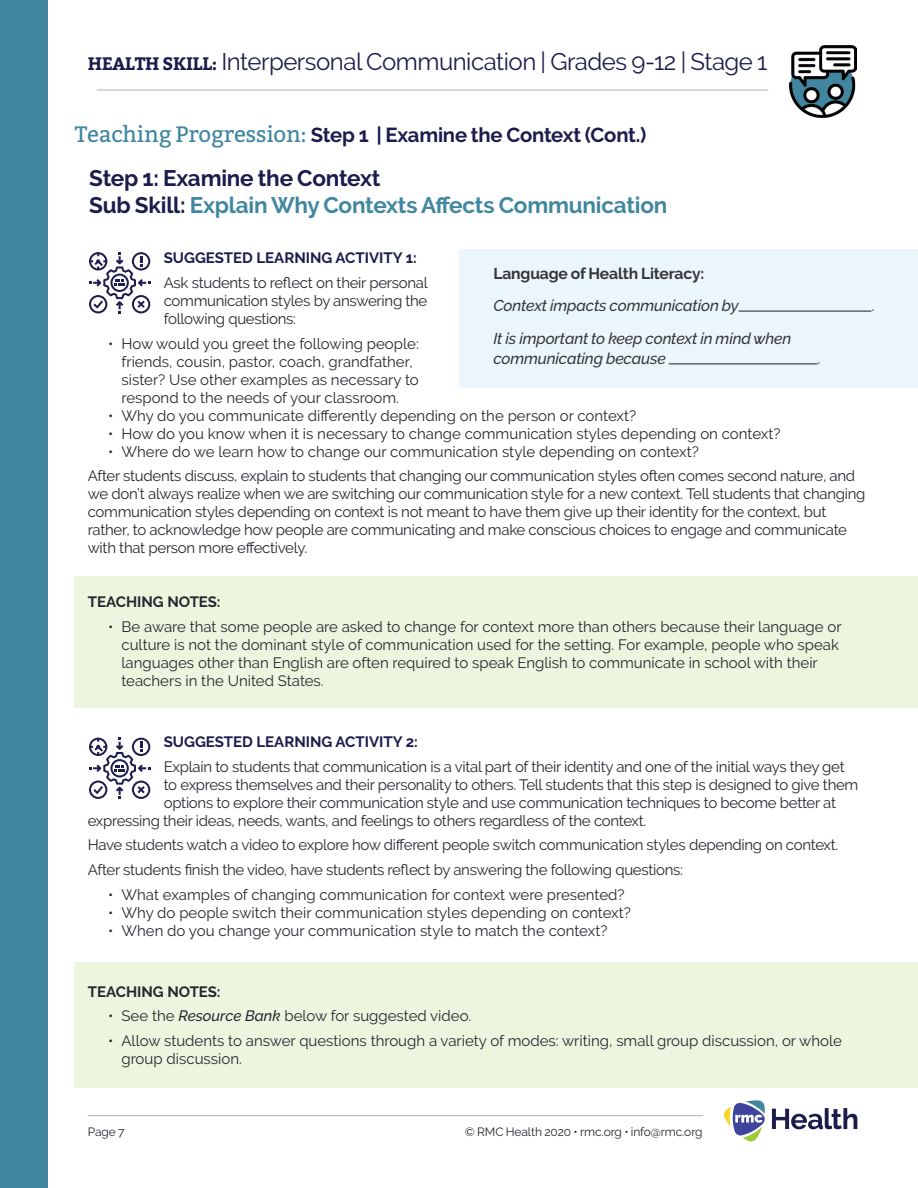
<style>
.page{position:relative;width:918px;height:1188px;background:#fff}
.page>*{position:absolute;margin:0;border:0;box-sizing:border-box;transform-origin:0 0}
.t1{font:24px "Raleway";letter-spacing:-.02em;color:#1c1c4d}
.Medium_Purple_Header{font:700 22.5px/27px "Raleway";letter-spacing:-.01em;color:#40879f}
.t2{font:700 20.25px "Raleway";letter-spacing:-.01em;color:#1c1c4d}
.t3{font:italic 500 15.75px/20px "Raleway";letter-spacing:-.01em;color:#36353b}
.t4{font:700 15.75px "Raleway";letter-spacing:-.01em;color:#36353b}
.t5{font:15.75px "Raleway";color:#36353b}
.Body_Copy{font:15px/18px "Raleway";letter-spacing:-.02em;color:#26272e;text-align:justify}
.Body_Copy-2{font:15px/18px "Raleway";color:#26272e}
.Small_Purple_Header{font:700 15px "Raleway";color:#1c1c4d}
.Small_Purple_Header-2{font:700 15px "Raleway";color:#26272e}
.t6{font:12px "Raleway";letter-spacing:-.01em;color:#26272e}
.s1{font-family:"Bitter";font-weight:700;font-size:18px}
.s2{font-family:"Bitter";font-weight:400;font-size:22.35px;color:#40879f}
.s3{color:#1c1c4d}
.s4{font-weight:500;font-style:italic}
</style>
<div class="page">
<div style="left:74px;top:576px;width:844px;height:131px;background:#eef5df"></div>
<div style="left:74px;top:962px;width:844px;height:126px;background:#eef5df"></div>
<div style="left:0;top:0;width:47px;height:1188px;background:#40879f"></div>
<svg style="left:724px;top:1100px;width:41px;height:42px"></svg>
<svg style="left:772px;top:1108px;width:85px;height:21px"></svg>
<hr style="left:88px;top:1115px;width:615px;height:1px;background:#b4b5b8">
<img style="left:790px;top:46px;width:66px;height:72px">
<div style="left:460px;top:249px;width:458px;height:139px;background:#eaf6fb"></div>
<hr style="left:739px;top:311px;width:132px;height:1px;background:#36353b">
<hr style="left:669px;top:363px;width:148px;height:1px;background:#36353b">
<svg style="left:89px;top:252px;width:61px;height:61px"></svg>
<svg style="left:89px;top:738px;width:61px;height:61px"></svg>
<hr style="left:97px;top:90px;width:671px;height:1px;background:#b4b5b8">
<p class="t1" style="left:88px;top:47px;width:681px"><span class="s1">HEALTH SKILL:</span> Interpersonal Communication | Grades 9-12 | Stage 1</p>
<p class="t2" style="left:75px;top:124px;width:573px"><span class="s2">Teaching Progression:</span> Step 1 | Examine the Context (Cont.)</p>
<p class="Medium_Purple_Header" style="left:89px;top:165px;width:580px"><span class="s3">Step 1: Examine the Context<br>Sub Skill:</span> Explain Why Contexts Affects Communication</p>
<p class="Small_Purple_Header" style="left:164px;top:249px;width:255px">SUGGESTED LEARNING ACTIVITY 1:</p>
<p class="Body_Copy" style="left:164px;top:274px;width:266px">Ask students to reflect on their personal communication styles by answering the following questions:</p>
<p class="Body_Copy-2" style="left:122px;top:334px;width:299px;text-indent:-14px">• How would you greet the following people: friends, cousin, pastor, coach, grandfather, sister? Use other examples as necessary to respond to the needs of your classroom.</p>
<p class="Body_Copy-2" style="left:108px;top:406px;width:530px">• Why do you communicate differently depending on the person or context?</p>
<p class="Body_Copy-2" style="left:108px;top:424px;width:674px">• How do you know when it is necessary to change communication styles depending on context?</p>
<p class="Body_Copy-2" style="left:108px;top:442px;width:592px">• Where do we learn how to change our communication style depending on context?</p>
<p class="Body_Copy" style="left:88px;top:467px;width:779px;text-align:left">After students discuss, explain to students that changing our communication styles often comes second nature, and we don’t always realize when we are switching our communication style for a new context. Tell students that changing communication styles depending on context is not meant to have them give up their identity for the context, but rather, to acknowledge how people are communicating and make conscious choices to engage and communicate with that person more effectively.</p>
<p class="Small_Purple_Header-2" style="left:88px;top:594px;width:134px">TEACHING NOTES:</p>
<p class="Body_Copy-2" style="left:122px;top:618px;width:722px;text-indent:-14px">• Be aware that some people are asked to change for context more than others because their language or culture is not the dominant style of communication used for the setting. For example, people who speak languages other than English are often required to speak English to communicate in school with their teachers in the United States.</p>
<p class="t4" style="left:493px;top:264px;width:212px">Language of Health Literacy:</p>
<p class="t3" style="left:493px;top:296px;width:247px">Context impacts communication by</p>
<p class="t5" style="left:871px;top:297px;width:4px">.</p>
<p class="t3" style="left:493px;top:329px;width:299px">It is important to keep context in mind when communicating because</p>
<p class="t5" style="left:817px;top:349px;width:4px">.</p>
<p class="Small_Purple_Header" style="left:164px;top:733px;width:256px">SUGGESTED LEARNING ACTIVITY 2:</p>
<p class="Body_Copy" style="left:164px;top:757px;width:682px">Explain to students that communication is a vital part of their identity and one of the initial ways they get</p>
<p class="Body_Copy" style="left:164px;top:775px;width:696px">to express themselves and their personality to others. Tell students that this step is designed to give them</p>
<p class="Body_Copy" style="left:164px;top:793px;width:674px">options to explore their communication style and use communication techniques to become better at</p>
<p class="Body_Copy" style="left:88px;top:811px;width:560px">expressing their ideas, needs, wants, and feelings to others regardless of the context.</p>
<p class="Body_Copy" style="left:88px;top:836px;width:752px">Have students watch a video to explore how different people switch communication styles depending on context.</p>
<p class="Body_Copy" style="left:88px;top:861px;width:597px">After students finish the video, have students reflect by answering the following questions:</p>
<p class="Body_Copy-2" style="left:108px;top:886px;width:518px">• What examples of changing communication for context were presented?</p>
<p class="Body_Copy-2" style="left:108px;top:904px;width:525px">• Why do people switch their communication styles depending on context?</p>
<p class="Body_Copy-2" style="left:108px;top:922px;width:501px">• When do you change your communication style to match the context?</p>
<p class="Small_Purple_Header-2" style="left:88px;top:983px;width:134px">TEACHING NOTES:</p>
<p class="Body_Copy-2" style="left:108px;top:1007px;width:365px">• See the <span class="s4">Resource Bank</span> below for suggested video.</p>
<p class="Body_Copy-2" style="left:122px;top:1032px;width:722px;text-indent:-14px">• Allow students to answer questions through a variety of modes: writing, small group discussion, or whole group discussion.</p>
<p class="t6" style="left:88px;top:1125px;width:38px">Page 7</p>
<p class="t6" style="left:465px;top:1125px;width:239px">© RMC Health 2020 • rmc.org • info@rmc.org</p>
</div>
